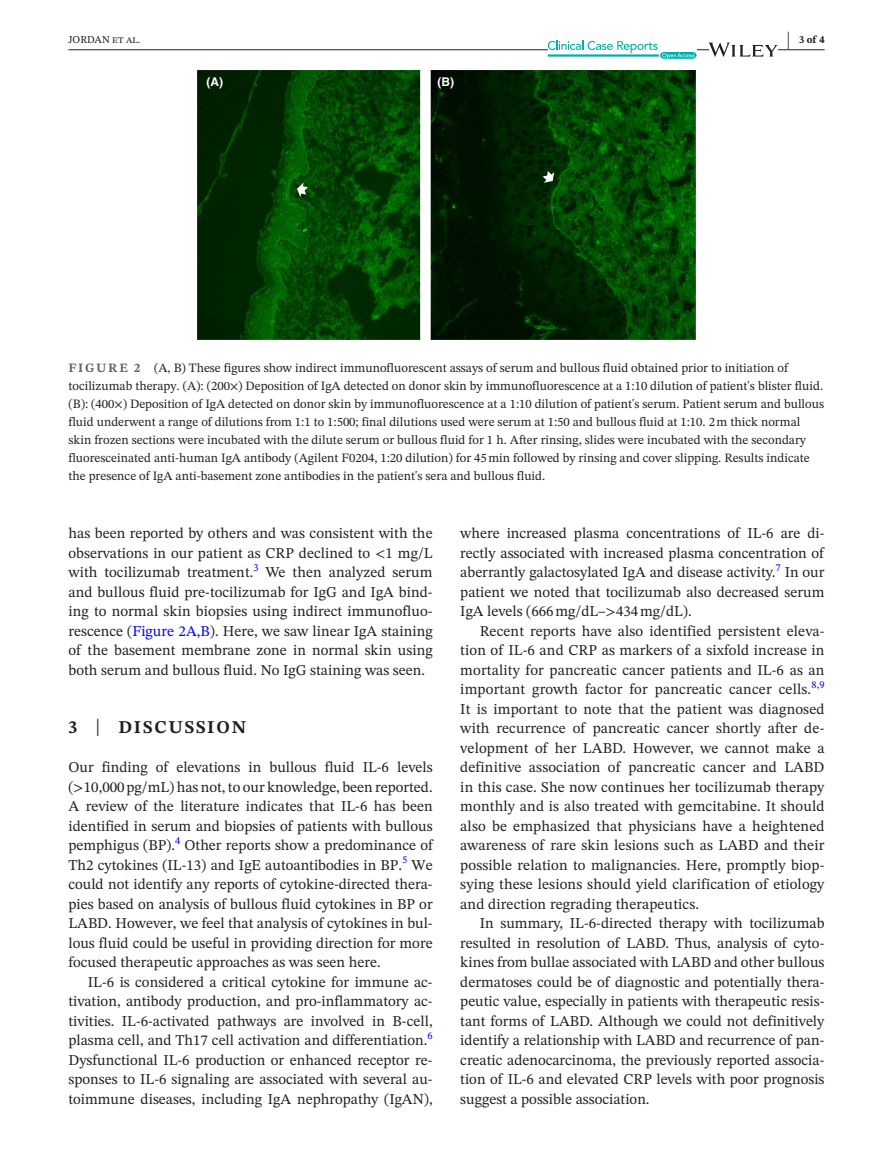
<style>
.page{position:relative;width:893px;height:1174px;background:#fff}
.page>*{position:absolute;margin:0;border:0;box-sizing:border-box;transform-origin:0 0}
.t1{font:700 21px "STIX Two Text";color:#231f20;scale:.42 1}
.t2{font:700 18px "STIX Two Text";letter-spacing:.1em;color:#231f20}
.t3{font:15px/19.5px "STIX Two Text";color:#231f20;text-align:justify}
.t4{font:12.75px/18px "STIX Two Text";color:#231f20}
.t5{font:700 12px "Helvetica LT Std";color:#fff}
.t6{font:10.5px "STIX Two Text";color:#231f20}
.t7{font:10.5px "STIX Two Text";color:#00f}
.t8{font:700 10.5px "STIX Two Text";color:#231f20}
.s1{font-weight:700;color:#636366}
.s2{font-family:"STIX"}
.s3{color:#00f}
.s4{font-weight:400;font-size:23.7px}
</style>
<div class="page">
<hr style="left:68px;top:49px;width:756px;height:1px;background:#231f20">
<svg style="left:548px;top:41px;width:148px;height:18px"></svg>
<svg style="left:709px;top:43px;width:68px;height:14px"></svg>
<img style="left:198px;top:70px;width:497px;height:269px">
<svg style="left:297px;top:182px;width:11px;height:15px"></svg>
<svg style="left:543px;top:171px;width:11px;height:12px"></svg>
<h1 class="t1" style="left:787px;top:24px;width:8px">|</h1>
<p class="t6" style="left:68px;top:32px;width:74px">JORDAN et al.</p>
<p class="t8" style="left:799px;top:32px;width:27px">3 of 4</p>
<p class="t5" style="left:207px;top:74px;width:18px">(A)</p>
<p class="t5" style="left:438px;top:74px;width:18px">(B)</p>
<p class="t4" style="left:68px;top:358px;width:757px"><span class="s1">FIGURE 2</span> (A, B) These figures show indirect immunofluorescent assays of serum and bullous fluid obtained prior to initiation of tocilizumab therapy. (A): (200<span class="s2">×</span>) Deposition of IgA detected on donor skin by immunofluorescence at a 1:10 dilution of patient's blister fluid. (B): (400<span class="s2">×</span>) Deposition of IgA detected on donor skin by immunofluorescence at a 1:10 dilution of patient's serum. Patient serum and bullous fluid underwent a range of dilutions from 1:1 to 1:500; final dilutions used were serum at 1:50 and bullous fluid at 1:10. 2m thick normal skin frozen sections were incubated with the dilute serum or bullous fluid for 1 h. After rinsing, slides were incubated with the secondary fluoresceinated anti-human IgA antibody (Agilent F0204, 1:20 dilution) for 45min followed by rinsing and cover slipping. Results indicate the presence of IgA anti-basement zone antibodies in the patient's sera and bullous fluid.</p>
<p class="t3" style="left:68px;top:523px;width:366px">has been reported by others and was consistent with the observations in our patient as CRP declined to <span class="s2">&lt;</span>1 mg/L with tocilizumab treatment.</p>
<p class="t7" style="left:253px;top:559px;width:7px">3</p>
<p class="t3" style="left:68px;top:562px;width:366px;text-indent:197px">We then analyzed serum and bullous fluid pre-tocilizumab for IgG and IgA bind&shy;ing to normal skin biopsies using indirect immunofluo&shy;rescence (<span class="s3">Figure 2A,B</span>). Here, we saw linear IgA staining of the basement membrane zone in normal skin using both serum and bullous fluid. No IgG staining was seen.</p>
<p class="t2" style="left:68px;top:714px;width:179px">3 <span class="s4">|</span> DISCUSSION</p>
<p class="t3" style="left:68px;top:757px;width:366px">Our finding of elevations in bullous fluid IL-6 levels (<span class="s2">&gt;</span>10,000pg/mL) has not, to our knowledge, been reported.<br>A review of the literature indicates that IL-6 has been identified in serum and biopsies of patients with bullous pemphigus (BP).</p>
<p class="t7" style="left:175px;top:832px;width:7px">4</p>
<p class="t3" style="left:68px;top:835px;width:366px;text-indent:116px">Other reports show a predominance of<br>Th2 cytokines (IL-13) and IgE autoantibodies in BP.</p>
<p class="t7" style="left:402px;top:852px;width:7px">5</p>
<p class="t3" style="left:68px;top:855px;width:366px;text-indent:343px">We could not identify any reports of cytokine-directed thera&shy;pies based on analysis of bullous fluid cytokines in BP or LABD. However, we feel that analysis of cytokines in bul&shy;lous fluid could be useful in providing direction for more focused therapeutic approaches as was seen here.</p>
<p class="t3" style="left:68px;top:972px;width:366px;text-indent:19px">IL-6 is considered a critical cytokine for immune ac&shy;tivation, antibody production, and pro-inflammatory ac&shy;tivities. IL-6-activated pathways are involved in B-cell, plasma cell, and Th17 cell activation and differentiation.</p>
<p class="t7" style="left:427px;top:1027px;width:7px">6</p>
<p class="t3" style="left:68px;top:1050px;width:366px">Dysfunctional IL-6 production or enhanced receptor re&shy;sponses to IL-6 signaling are associated with several au&shy;toimmune diseases, including IgA nephropathy (IgAN),</p>
<p class="t3" style="left:460px;top:523px;width:366px">where increased plasma concentrations of IL-6 are di&shy;rectly associated with increased plasma concentration of aberrantly galactosylated IgA and disease activity.</p>
<p class="t7" style="left:776px;top:559px;width:7px">7</p>
<p class="t3" style="left:460px;top:562px;width:366px;text-indent:324px">In our patient we noted that tocilizumab also decreased serum IgA levels (666mg/dL–<span class="s2">&gt;</span>434mg/dL).</p>
<p class="t3" style="left:460px;top:621px;width:366px;text-indent:20px">Recent reports have also identified persistent eleva&shy;tion of IL-6 and CRP as markers of a sixfold increase in mortality for pancreatic cancer patients and IL-6 as an important growth factor for pancreatic cancer cells.</p>
<p class="t7" style="left:811px;top:676px;width:15px">8,9</p>
<p class="t3" style="left:460px;top:699px;width:366px">It is important to note that the patient was diagnosed with recurrence of pancreatic cancer shortly after de&shy;velopment of her LABD. However, we cannot make a definitive association of pancreatic cancer and LABD in this case. She now continues her tocilizumab therapy monthly and is also treated with gemcitabine. It should also be emphasized that physicians have a heightened awareness of rare skin lesions such as LABD and their possible relation to malignancies. Here, promptly biop&shy;sying these lesions should yield clarification of etiology and direction regrading therapeutics.</p>
<p class="t3" style="left:460px;top:913px;width:366px;text-indent:19px">In summary, IL-6-directed therapy with tocilizumab resulted in resolution of LABD. Thus, analysis of cyto&shy;kines from bullae associated with LABD and other bullous dermatoses could be of diagnostic and potentially thera&shy;peutic value, especially in patients with therapeutic resis&shy;tant forms of LABD. Although we could not definitively identify a relationship with LABD and recurrence of pan&shy;creatic adenocarcinoma, the previously reported associa&shy;tion of IL-6 and elevated CRP levels with poor prognosis suggest a possible association.</p>
</div>
